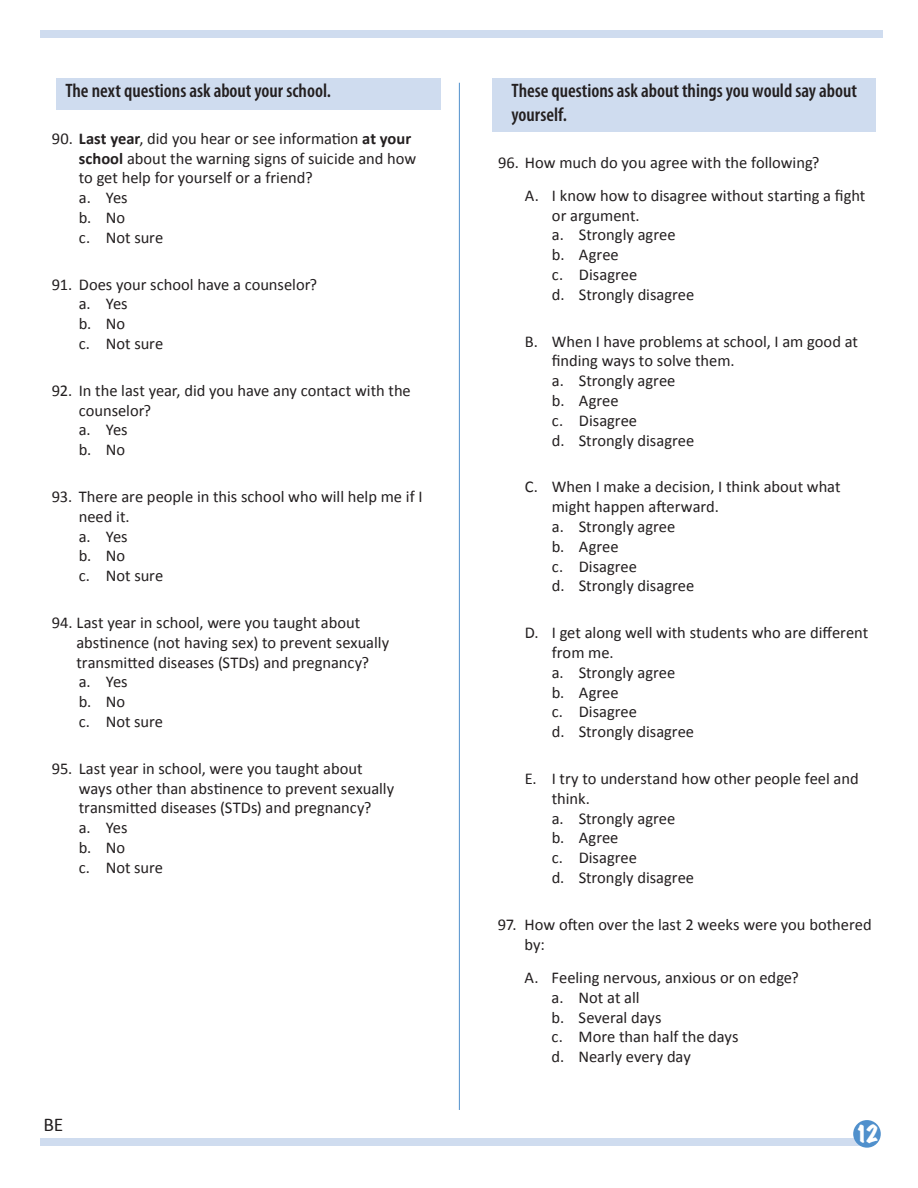
<style>
.page{position:relative;width:918px;height:1188px;background:#fff}
.page>*{position:absolute;margin:0;border:0;box-sizing:border-box;transform-origin:0 0}
.t1{font:expanded 21px "Marker Felt";color:#fff}
.t2{font:600 condensed 19.5px/23.4px "Myriad Pro";color:#231f20}
.t3{font:19.5px "Calibri";color:#231f20}
.t4{font:16.5px/19.8px "Calibri";color:#231f20}
.s1{font-weight:700}
</style>
<div class="page">
<div style="left:40px;top:1138px;width:828px;height:8px;background:#cfdcef"></div>
<div style="left:853px;top:1120px;width:28px;height:28px;background:#5090cc;border-radius:50%"></div>
<div style="left:492px;top:78px;width:384px;height:53px;background:#cfdcef"></div>
<div style="left:56px;top:78px;width:385px;height:32px;background:#cfdcef"></div>
<div style="left:40px;top:30px;width:843px;height:7px;background:#cfdcef"></div>
<hr style="left:459px;top:83px;width:1px;height:1027px;background:#5090cc">
<p class="t2" style="left:65px;top:79px;width:267px">The next questions ask about your school.</p>
<p class="t4" style="left:79px;top:129px;width:339px;text-indent:-27px">90. <span class="s1">Last year</span>, did you hear or see information <span class="s1">at your school</span> about the warning signs of suicide and how to get help for yourself or a friend?<br>a. Yes<br>b. No<br>c. Not sure</p>
<p class="t4" style="left:79px;top:274px;width:240px;text-indent:-27px">91. Does your school have a counselor? a. Yes<br>b. No<br>c. Not sure</p>
<p class="t4" style="left:79px;top:381px;width:334px;text-indent:-27px">92. In the last year, did you have any contact with the counselor?<br>a. Yes<br>b. No</p>
<p class="t4" style="left:79px;top:487px;width:345px;text-indent:-27px">93. There are people in this school who will help me if I need it.<br>a. Yes<br>b. No<br>c. Not sure</p>
<p class="t4" style="left:76px;top:613px;width:314px;text-indent:-25px">94. Last year in school, were you taught about abstinence (not having sex) to prevent sexually transmitted diseases (STDs) and pregnancy?<br>a. Yes<br>b. No<br>c. Not sure</p>
<p class="t4" style="left:79px;top:759px;width:317px;text-indent:-27px">95. Last year in school, were you taught about ways other than abstinence to prevent sexually transmitted diseases (STDs) and pregnancy?<br>a. Yes<br>b. No<br>c. Not sure</p>
<p class="t3" style="left:44px;top:1112px;width:21px">BE</p>
<p class="t2" style="left:512px;top:80px;width:347px">These questions ask about things you would say about yourself.</p>
<p class="t4" style="left:525px;top:145px;width:342px;line-height:33.3px;text-indent:-27px">96. How much do you agree with the following?<br>A. I know how to disagree without starting a fight</p>
<p class="t4" style="left:552px;top:205px;width:144px">or argument.<br>a. Strongly agree<br>b. Agree<br>c. Disagree<br>d. Strongly disagree</p>
<p class="t4" style="left:552px;top:331px;width:308px;text-indent:-27px">B. When I have problems at school, I am good at finding ways to solve them.<br>a. Strongly agree<br>b. Agree<br>c. Disagree<br>d. Strongly disagree</p>
<p class="t4" style="left:552px;top:477px;width:290px;text-indent:-27px">C. When I make a decision, I think about what might happen afterward.<br>a. Strongly agree<br>b. Agree<br>c. Disagree<br>d. Strongly disagree</p>
<p class="t4" style="left:552px;top:623px;width:318px;text-indent:-27px">D. I get along well with students who are different from me.<br>a. Strongly agree<br>b. Agree<br>c. Disagree<br>d. Strongly disagree</p>
<p class="t4" style="left:552px;top:769px;width:309px;text-indent:-27px">E. I try to understand how other people feel and think.<br>a. Strongly agree<br>b. Agree<br>c. Disagree<br>d. Strongly disagree</p>
<p class="t4" style="left:525px;top:915px;width:349px;text-indent:-27px">97. How often over the last 2 weeks were you bothered by:</p>
<p class="t4" style="left:552px;top:968px;width:249px;text-indent:-27px">A. Feeling nervous, anxious or on edge? a. Not at all<br>b. Several days<br>c. More than half the days<br>d. Nearly every day</p>
<p class="t1" style="left:855px;top:1117px;width:26px">12</p>
<p class="t1" style="left:852px;top:1129px;width:26px">12</p>
</div>
